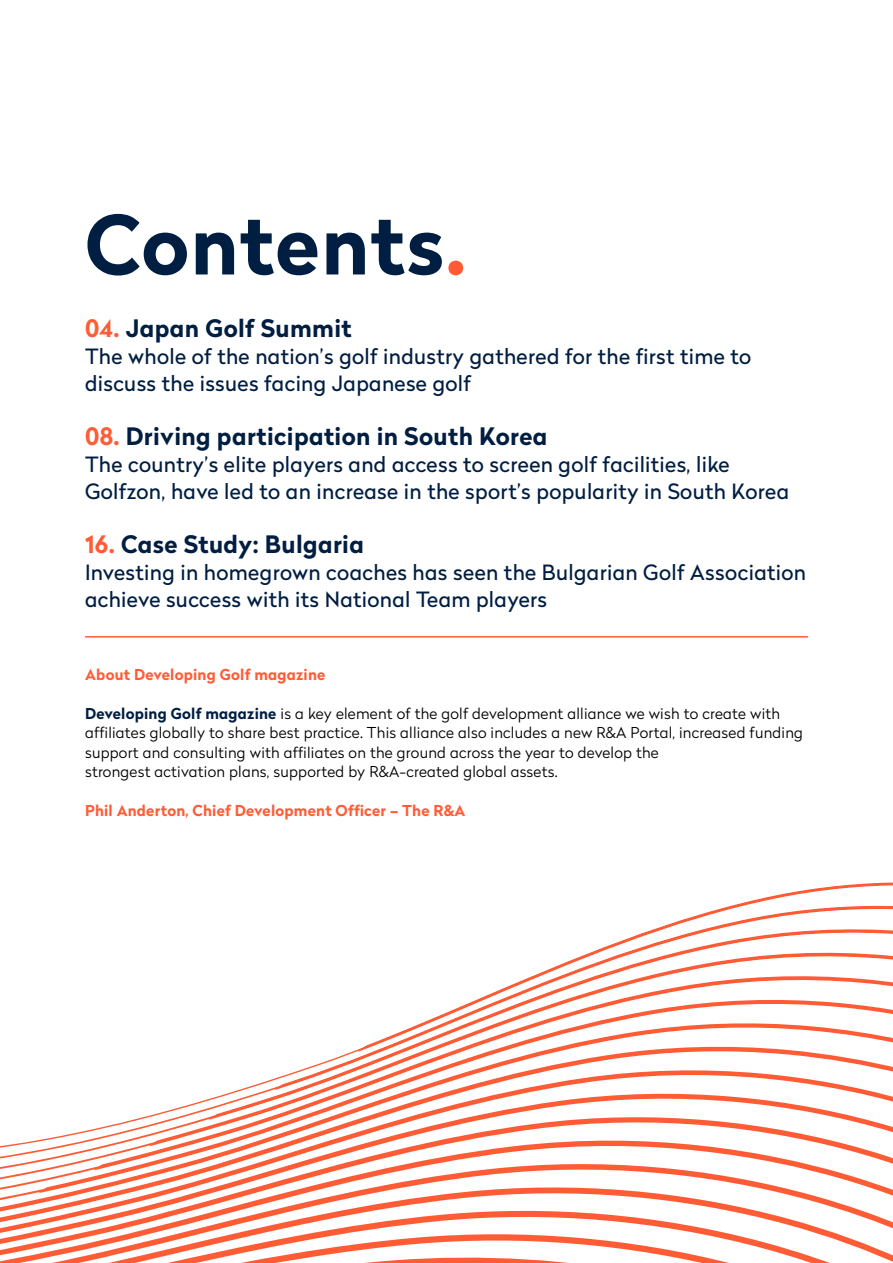
<style>
.page{position:relative;width:893px;height:1263px;background:#fff}
.page>*{position:absolute;margin:0;border:0;box-sizing:border-box;transform-origin:0 0}
.t1{font:700 81px "Radikal W03";letter-spacing:.015em;color:#001e42}
.t2{font:700 24px "Radikal W03";letter-spacing:.015em;color:#001e42}
.t3{font:21px/27px "Radikal W03";letter-spacing:.015em;color:#001e42}
.t4{font:300 15px/19.5px "Radikal W03";letter-spacing:.015em;color:#000}
.t5{font:700 15px "Radikal W03";letter-spacing:.015em;color:#ff5c36}
.s1{color:#ff5c36}
.s2{font-weight:700;color:#001e42}
</style>
<div class="page">
<svg style="left:0;top:882px;width:893px;height:381px"></svg>
<hr style="left:85px;top:636px;width:723px;height:1px;background:#ff5c36">
<h1 class="t1" style="left:85px;top:186px;width:383px">Contents<span class="s1">.</span></h1>
<p class="t2" style="left:85px;top:310px;width:268px"><span class="s1">04.</span> Japan Golf Summit</p>
<p class="t3" style="left:85px;top:342px;width:668px">The whole of the nation’s golf industry gathered for the first time to discuss the issues facing Japanese golf</p>
<p class="t2" style="left:85px;top:418px;width:464px"><span class="s1">08.</span> Driving participation in South Korea</p>
<p class="t3" style="left:85px;top:450px;width:706px">The country’s elite players and access to screen golf facilities, like<br>Golfzon, have led to an increase in the sport’s popularity in South Korea</p>
<p class="t2" style="left:85px;top:526px;width:280px"><span class="s1">16.</span> Case Study: Bulgaria</p>
<p class="t3" style="left:85px;top:558px;width:722px">Investing in homegrown coaches has seen the Bulgarian Golf Association achieve success with its National Team players</p>
<p class="t5" style="left:85px;top:663px;width:242px">About Developing Golf magazine</p>
<p class="t4" style="left:85px;top:703px;width:719px"><span class="s2">Developing Golf magazine</span> is a key element of the golf development alliance we wish to create with affiliates globally to share best practice. This alliance also includes a new R&amp;A Portal, increased funding support and consulting with affiliates on the ground across the year to develop the<br>strongest activation plans, supported by R&amp;A-created global assets.</p>
<p class="t5" style="left:85px;top:800px;width:382px">Phil Anderton, Chief Development Officer – The R&amp;A</p>
</div>
